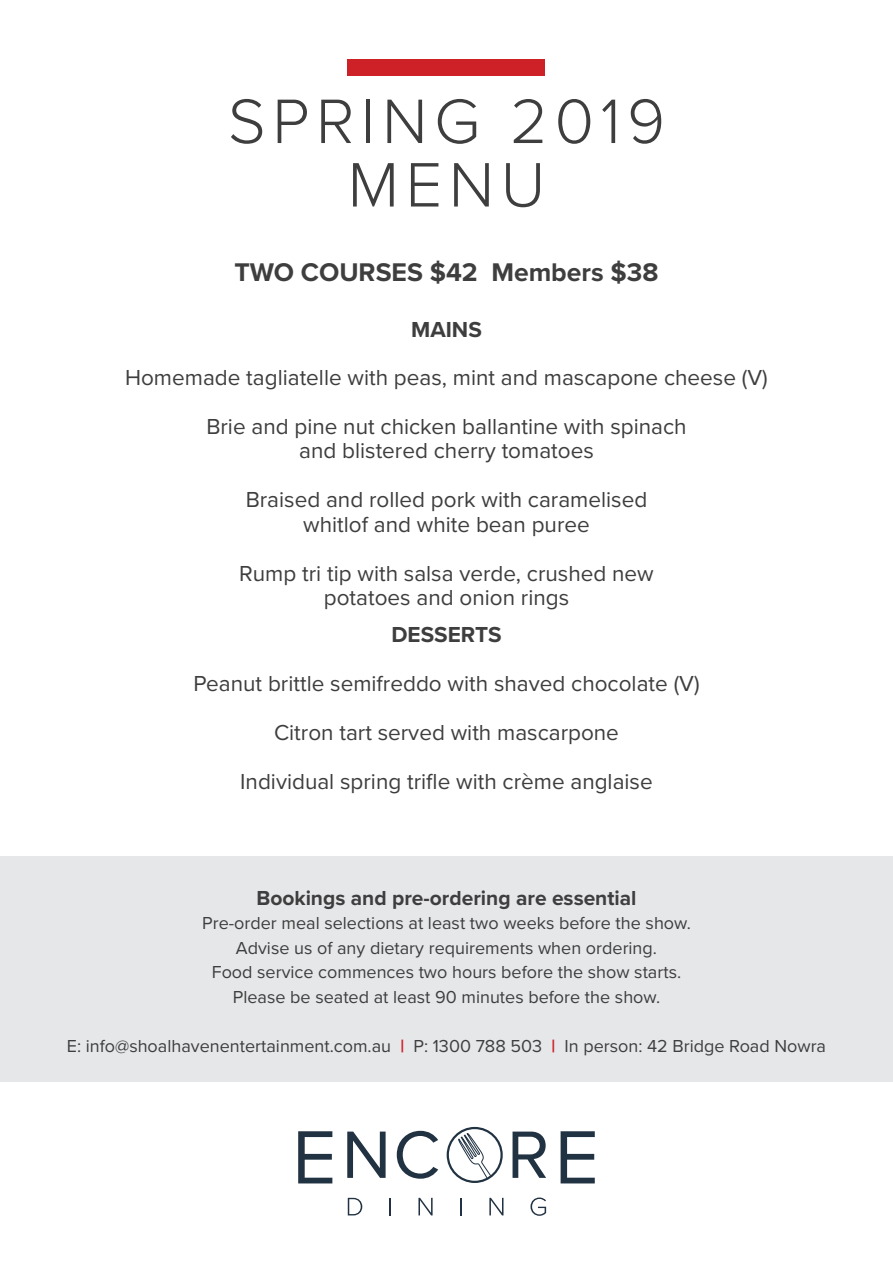
<style>
.page{position:relative;width:893px;height:1263px;background:#fff}
.page>*{position:absolute;margin:0;border:0;box-sizing:border-box;transform-origin:0 0}
.t1{font:300 65.1px "Proxima Nova";letter-spacing:.1em;color:#3e3e3f}
.t2{font:700 26.55px "Proxima Nova";color:#3e3e3f}
.t3{font:22.5px "Proxima Nova";color:#3e3e3f}
.t4{font:700 22.5px "Proxima Nova";color:#3e3e3f}
.t5{font:700 21px "Proxima Nova";color:#3e3e3f}
.t6{font:18px "Proxima Nova";color:#3e3e3f}
.s1{font-weight:700;color:#cd2027}
</style>
<div class="page">
<div style="left:0;top:857px;width:893px;height:225px;background:#e6e7e9"></div>
<svg style="left:347px;top:1131px;width:39px;height:47px"></svg>
<svg style="left:397px;top:1131px;width:41px;height:48px"></svg>
<svg style="left:513px;top:1131px;width:33px;height:47px"></svg>
<svg style="left:561px;top:1131px;width:34px;height:52px"></svg>
<svg style="left:298px;top:1131px;width:34px;height:52px"></svg>
<svg style="left:348px;top:1198px;width:14px;height:17px"></svg>
<svg style="left:389px;top:1198px;width:2px;height:17px"></svg>
<svg style="left:418px;top:1198px;width:15px;height:17px"></svg>
<svg style="left:460px;top:1198px;width:2px;height:17px"></svg>
<svg style="left:489px;top:1198px;width:14px;height:17px"></svg>
<svg style="left:530px;top:1197px;width:16px;height:19px"></svg>
<svg style="left:458px;top:1132px;width:34px;height:47px"></svg>
<div style="left:447px;top:1127px;width:56px;height:56px;border:2px solid #213242;border-radius:50%"></div>
<div style="left:348px;top:60px;width:197px;height:16px;background:#cd2027"></div>
<p class="t1" style="left:228px;top:83px;width:439px">SPRING 2019</p>
<p class="t1" style="left:348px;top:146px;width:199px">MENU</p>
<p class="t2" style="left:234px;top:256px;width:425px">TWO COURSES $42 Members $38</p>
<p class="t4" style="left:411px;top:316px;width:72px">MAINS</p>
<p class="t3" style="left:125px;top:364px;width:644px">Homemade tagliatelle with peas, mint and mascapone cheese (V)</p>
<p class="t3" style="left:206px;top:413px;width:482px">Brie and pine nut chicken ballantine with spinach</p>
<p class="t3" style="left:299px;top:437px;width:296px">and blistered cherry tomatoes</p>
<p class="t3" style="left:246px;top:486px;width:403px">Braised and rolled pork with caramelised</p>
<p class="t3" style="left:303px;top:511px;width:288px">whitlof and white bean puree</p>
<p class="t3" style="left:239px;top:560px;width:416px">Rump tri tip with salsa verde, crushed new</p>
<p class="t3" style="left:324px;top:584px;width:247px">potatoes and onion rings</p>
<p class="t4" style="left:391px;top:621px;width:112px">DESSERTS</p>
<p class="t3" style="left:193px;top:670px;width:508px">Peanut brittle semifreddo with shaved chocolate (V)</p>
<p class="t3" style="left:274px;top:719px;width:346px">Citron tart served with mascarpone</p>
<p class="t3" style="left:240px;top:768px;width:414px">Individual spring trifle with crème anglaise</p>
<p class="t5" style="left:256px;top:885px;width:382px">Bookings and pre-ordering are essential</p>
<p class="t6" style="left:202px;top:913px;width:490px">Pre-order meal selections at least two weeks before the show.</p>
<p class="t6" style="left:236px;top:937px;width:423px">Advise us of any dietary requirements when ordering.</p>
<p class="t6" style="left:212px;top:962px;width:471px">Food service commences two hours before the show starts.</p>
<p class="t6" style="left:233px;top:986px;width:429px">Please be seated at least 90 minutes before the show.</p>
<p class="t6" style="left:67px;top:1035px;width:761px">E: info@shoalhavenentertainment.com.au <span class="s1">|</span> P: 1300 788 503 <span class="s1">|</span> In person: 42 Bridge Road Nowra</p>
</div>
